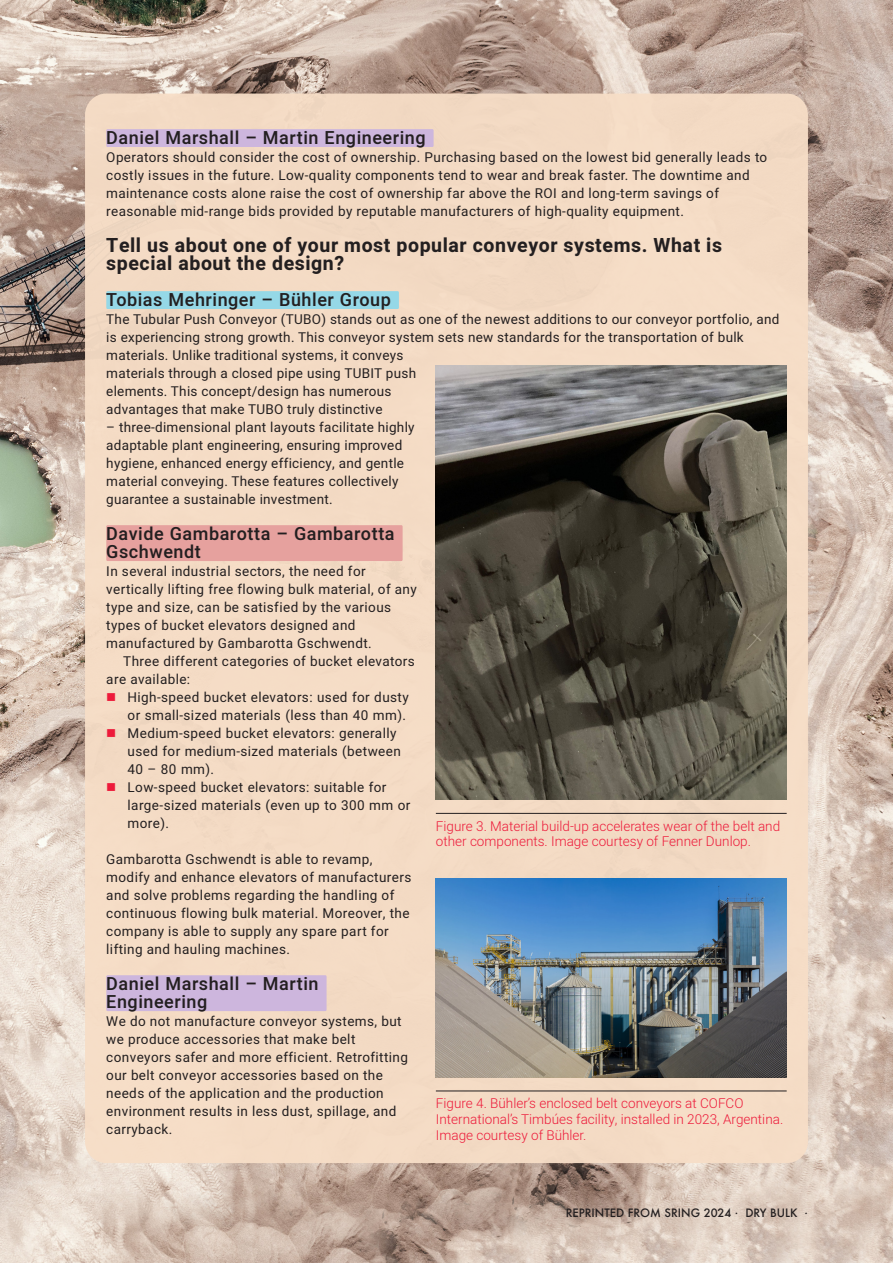
<style>
.page{position:relative;width:893px;height:1263px;background:#fff}
.page>*{position:absolute;margin:0;border:0;box-sizing:border-box;transform-origin:0 0}
.SubOne{font:700 19.5px/18px "Heebo";letter-spacing:.03em;color:#231f20}
.Daniel-_MARTIN_ENG{font:500 18px/18px "Heebo";letter-spacing:.03em;color:#231f20}
.Davide-_GAMBAROTTA{font:500 18px/18px "Heebo";letter-spacing:.03em;color:#231f20}
.Tobias-_BUHLER{font:500 18px "Heebo";letter-spacing:.03em;color:#231f20}
._1st_Para{font:13.5px/18px "Heebo";letter-spacing:.03em;color:#231f20}
.t1{font:300 13.5px/15.8px "Heebo";color:#ed1a3a}
.BodyText{font:13.5px/18px "Heebo";letter-spacing:.03em;color:#231f20}
.t2{font:500 11.25px "Futura";color:#231f20}
.s1{color:#ed1a3a}
</style>
<div class="page">
<img style="left:0;top:0;width:893px;height:1263px">
<div style="left:85px;top:94px;width:723px;height:1069px;background:#f7dec7;border-radius:21px"></div>
<div style="left:106px;top:129px;width:328px;height:18px;background:#cdb6dd"></div>
<div style="left:106px;top:291px;width:293px;height:18px;background:#95d8e7"></div>
<div style="left:106px;top:525px;width:297px;height:36px;background:#e6a19e"></div>
<div style="left:106px;top:975px;width:221px;height:36px;background:#cdb6dd"></div>
<img style="left:436px;top:366px;width:351px;height:433px">
<hr style="left:436px;top:813px;width:351px;height:1px;background:#231f20">
<img style="left:436px;top:878px;width:351px;height:199px">
<hr style="left:436px;top:1091px;width:351px;height:1px;background:#231f20">
<p class="Daniel-_MARTIN_ENG" style="left:106px;top:129px;width:321px">Daniel Marshall – Martin Engineering</p>
<p class="_1st_Para" style="left:106px;top:148px;width:662px">Operators should consider the cost of ownership. Purchasing based on the lowest bid generally leads to costly issues in the future. Low-quality components tend to wear and break faster. The downtime and maintenance costs alone raise the cost of ownership far above the ROI and long-term savings of reasonable mid-range bids provided by reputable manufacturers of high-quality equipment.</p>
<p class="SubOne" style="left:106px;top:237px;width:617px">Tell us about one of your most popular conveyor systems. What is special about the design?</p>
<p class="Tobias-_BUHLER" style="left:106px;top:287px;width:286px">Tobias Mehringer – Bühler Group</p>
<p class="_1st_Para" style="left:106px;top:310px;width:675px">The Tubular Push Conveyor (TUBO) stands out as one of the newest additions to our conveyor portfolio, and is experiencing strong growth. This conveyor system sets new standards for the transportation of bulk materials. Unlike traditional systems, it conveys<br>materials through a closed pipe using TUBIT push<br>elements. This concept/design has numerous<br>advantages that make TUBO truly distinctive</p>
<p class="_1st_Para" style="left:106px;top:418px;width:310px">– three-dimensional plant layouts facilitate highly adaptable plant engineering, ensuring improved hygiene, enhanced energy efficiency, and gentle material conveying. These features collectively guarantee a sustainable investment.</p>
<p class="Davide-_GAMBAROTTA" style="left:106px;top:525px;width:290px">Davide Gambarotta – Gambarotta<br>Gschwendt</p>
<p class="_1st_Para" style="left:106px;top:562px;width:312px">In several industrial sectors, the need for vertically lifting free flowing bulk material, of any type and size, can be satisfied by the various types of bucket elevators designed and manufactured by Gambarotta Gschwendt.</p>
<p class="BodyText" style="left:106px;top:652px;width:310px;text-indent:17px">Three different categories of bucket elevators are available:</p>
<p class="_1st_Para" style="left:106px;top:688px;width:304px;text-align:right"><span class="s1">■</span> High-speed bucket elevators: used for dusty or small-sized materials (less than 40 mm).</p>
<p class="_1st_Para" style="left:128px;top:724px;width:275px;text-indent:-21px"><span class="s1">■</span> Medium-speed bucket elevators: generally used for medium-sized materials (between<br>40 – 80 mm).</p>
<p class="_1st_Para" style="left:128px;top:778px;width:284px;text-indent:-21px"><span class="s1">■</span> Low-speed bucket elevators: suitable for large-sized materials (even up to 300 mm or more).</p>
<p class="_1st_Para" style="left:106px;top:850px;width:307px">Gambarotta Gschwendt is able to revamp, modify and enhance elevators of manufacturers and solve problems regarding the handling of continuous flowing bulk material. Moreover, the company is able to supply any spare part for lifting and hauling machines.</p>
<p class="Daniel-_MARTIN_ENG" style="left:106px;top:975px;width:214px">Daniel Marshall – Martin<br>Engineering</p>
<p class="_1st_Para" style="left:106px;top:1012px;width:303px">We do not manufacture conveyor systems, but we produce accessories that make belt conveyors safer and more efficient. Retrofitting our belt conveyor accessories based on the needs of the application and the production environment results in less dust, spillage, and carryback.</p>
<p class="t1" style="left:436px;top:818px;width:346px">Figure 3. Material build-up accelerates wear of the belt and other components. Image courtesy of Fenner Dunlop.</p>
<p class="t1" style="left:436px;top:1095px;width:349px">Figure 4. Bühler’s enclosed belt conveyors at COFCO<br>International’s Timbúes facility, installed in 2023, Argentina.<br>Image courtesy of Bühler.</p>
<p class="t2" style="left:566px;top:1205px;width:244px">REPRINTED FROM SRING 2024 . DRY BULK .</p>
</div>
